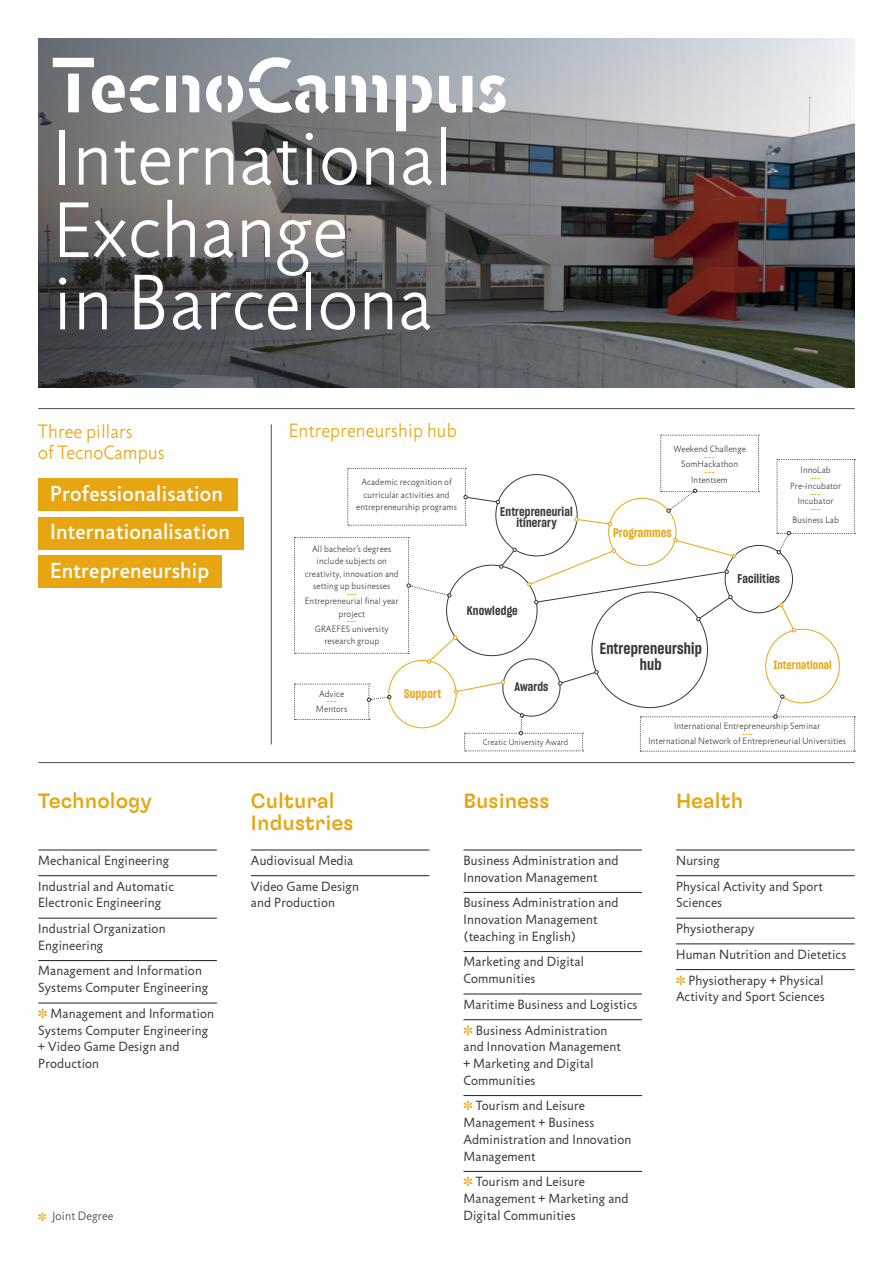
<style>
.page{position:relative;width:893px;height:1263px;background:#fff}
.page>*{position:absolute;margin:0;border:0;box-sizing:border-box;transform-origin:0 0}
.t1{font:300 79.2px/72.3px "Jigsaw";letter-spacing:.005em;color:#fff}
.t2{font:700 79.2px "Jigsaw Stencil";letter-spacing:.005em;color:#fff}
.t3{font:500 22.05px/38.2px "Jigsaw";letter-spacing:.01em;color:#fff}
.t4{font:500 20.7px/22.2px "Ygro Sans Beta";letter-spacing:.005em;color:#e7a512}
.t5{font:300 19.5px/21px "Jigsaw";letter-spacing:.01em;color:#e7a512}
.t6{font:15.6px/15.9px "Sharp Grotesk Sm Bold 15";letter-spacing:.015em;color:#383839;text-align:center}
.t7{font:13.5px/16.6px "Jigsaw";letter-spacing:.01em;color:#3e3e3f}
.t8{font:12.3px/11.4px "Sharp Grotesk Sm Bold 15";letter-spacing:.015em;color:#383839;text-align:center}
.t9{font:12.3px "Sharp Grotesk Sm Bold 15";letter-spacing:.01em;color:#e7a512}
.t10{font:300 12.3px "Jigsaw";letter-spacing:.015em;color:#3e3e3f}
.t11{font:11.55px "Sharp Grotesk Sm Bold 15";letter-spacing:.015em;color:#e7a512}
.t12{font:300 9.3px/12.3px "Jigsaw";letter-spacing:.015em;color:#3e3e3f;text-align:center}
.t13{font:500 9.3px "Jigsaw";color:#e7a512}
.t14{font:300 8.55px "Jigsaw";letter-spacing:.015em;color:#3e3e3f}
.s1{color:#e7a512}
</style>
<div class="page">
<svg style="left:38px;top:38px;width:817px;height:350px;background:#6e6d6f"></svg>
<div style="left:38px;top:478px;width:200px;height:33px;background:#e7a512"></div>
<div style="left:38px;top:517px;width:206px;height:33px;background:#e7a512"></div>
<div style="left:38px;top:555px;width:184px;height:33px;background:#e7a512"></div>
<hr style="left:38px;top:408px;width:817px;height:1px;background:#4b4c4d">
<hr style="left:38px;top:762px;width:817px;height:1px;background:#4b4c4d">
<hr style="left:271px;top:424px;width:1px;height:320px;background:#4b4c4d">
<div style="left:725px;top:545px;width:68px;height:68px;border:1px solid #383839;border-radius:50%"></div>
<svg style="left:527px;top:538px;width:209px;height:83px"></svg>
<svg style="left:779px;top:603px;width:17px;height:29px"></svg>
<svg style="left:558px;top:670px;width:41px;height:15px"></svg>
<svg style="left:454px;top:680px;width:51px;height:14px"></svg>
<svg style="left:294px;top:684px;width:97px;height:36px"></svg>
<svg style="left:464px;top:713px;width:120px;height:38px"></svg>
<svg style="left:640px;top:694px;width:215px;height:58px"></svg>
<svg style="left:294px;top:537px;width:163px;height:127px"></svg>
<svg style="left:660px;top:435px;width:99px;height:78px"></svg>
<svg style="left:776px;top:459px;width:79px;height:95px"></svg>
<svg style="left:499px;top:548px;width:18px;height:21px"></svg>
<svg style="left:574px;top:517px;width:38px;height:9px"></svg>
<svg style="left:347px;top:468px;width:153px;height:58px"></svg>
<hr style="left:38px;top:850px;width:179px;height:1px;background:#231f20">
<hr style="left:38px;top:875px;width:179px;height:1px;background:#231f20">
<hr style="left:38px;top:918px;width:179px;height:1px;background:#231f20">
<hr style="left:38px;top:960px;width:179px;height:1px;background:#231f20">
<hr style="left:38px;top:1003px;width:179px;height:1px;background:#231f20">
<hr style="left:251px;top:850px;width:178px;height:1px;background:#231f20">
<hr style="left:251px;top:875px;width:178px;height:1px;background:#231f20">
<hr style="left:463px;top:850px;width:179px;height:1px;background:#231f20">
<hr style="left:463px;top:892px;width:179px;height:1px;background:#231f20">
<hr style="left:463px;top:951px;width:179px;height:1px;background:#231f20">
<hr style="left:463px;top:994px;width:179px;height:1px;background:#231f20">
<hr style="left:463px;top:1019px;width:179px;height:1px;background:#231f20">
<hr style="left:463px;top:1095px;width:179px;height:1px;background:#231f20">
<hr style="left:463px;top:1171px;width:179px;height:1px;background:#231f20">
<hr style="left:676px;top:850px;width:179px;height:1px;background:#231f20">
<hr style="left:676px;top:875px;width:179px;height:1px;background:#231f20">
<hr style="left:676px;top:918px;width:179px;height:1px;background:#231f20">
<hr style="left:676px;top:943px;width:179px;height:1px;background:#231f20">
<hr style="left:676px;top:969px;width:179px;height:1px;background:#231f20">
<h1 class="t2" style="left:53px;top:38px;width:456px">TecnoCampus</h1>
<h1 class="t1" style="left:53px;top:125px;width:401px">International<br>Exchange<br>in Barcelona</h1>
<h3 class="t5" style="left:38px;top:422px;width:128px">Three pillars<br>of TecnoCampus</h3>
<h2 class="t3" style="left:50px;top:475px;width:181px">Professionalisation<br>Internationalisation<br>Entrepreneurship</h2>
<h3 class="t4" style="left:38px;top:789px;width:115px">Technology</h3>
<p class="t7" style="left:38px;top:848px;width:137px;line-height:25.7px">Mechanical Engineering<br>Industrial and Automatic</p>
<p class="t7" style="left:38px;top:890px;width:129px;line-height:25.7px">Electronic Engineering<br>Industrial Organization</p>
<p class="t7" style="left:38px;top:933px;width:165px;line-height:25.7px">Engineering<br>Management and Information</p>
<p class="t7" style="left:38px;top:975px;width:177px;line-height:25.7px">Systems Computer Engineering <span class="s1">✽</span> Management and Information</p>
<p class="t7" style="left:38px;top:1022px;width:171px">Systems Computer Engineering + Video Game Design and<br>Production</p>
<p class="t10" style="left:38px;top:1209px;width:76px"><span class="s1">✽</span> Joint Degree</p>
<h3 class="t5" style="left:289px;top:421px;width:170px">Entrepreneurship hub</h3>
<p class="t12" style="left:673px;top:443px;width:74px">Weekend Challenge</p>
<p class="t13" style="left:705px;top:451px;width:11px">---</p>
<p class="t12" style="left:681px;top:458px;width:58px">SomHackathon</p>
<p class="t13" style="left:705px;top:466px;width:11px">---</p>
<p class="t12" style="left:361px;top:476px;width:92px">Academic recognition of</p>
<p class="t12" style="left:691px;top:474px;width:38px">Intentsem</p>
<p class="t12" style="left:356px;top:489px;width:102px">curricular activities and entrepreneurship programs</p>
<p class="t8" style="left:500px;top:505px;width:74px">Entrepreneurial itinerary</p>
<p class="t9" style="left:613px;top:524px;width:60px">Programmes</p>
<p class="t12" style="left:801px;top:464px;width:32px">InnoLab</p>
<p class="t13" style="left:811px;top:473px;width:11px">---</p>
<p class="t12" style="left:790px;top:480px;width:52px">Pre-incubator</p>
<p class="t13" style="left:811px;top:488px;width:11px">---</p>
<p class="t12" style="left:798px;top:495px;width:37px">Incubator</p>
<p class="t13" style="left:811px;top:503px;width:11px">---</p>
<p class="t12" style="left:792px;top:514px;width:48px">Business Lab</p>
<p class="t12" style="left:305px;top:543px;width:96px">All bachelor’s degrees include subjects on creativity, innovation and setting up businesses</p>
<p class="t13" style="left:347px;top:588px;width:11px">---</p>
<p class="t12" style="left:305px;top:595px;width:95px">Entrepreneurial final year project</p>
<p class="t13" style="left:347px;top:616px;width:11px">---</p>
<p class="t12" style="left:315px;top:623px;width:75px">GRAEFES university research group</p>
<p class="t12" style="left:319px;top:688px;width:27px">Advice</p>
<p class="t13" style="left:327px;top:696px;width:11px">---</p>
<p class="t12" style="left:316px;top:703px;width:33px">Mentors</p>
<h3 class="t4" style="left:251px;top:789px;width:104px">Cultural<br>Industries</h3>
<p class="t7" style="left:251px;top:848px;width:110px;line-height:25.7px">Audiovisual Media<br>Video Game Design</p>
<p class="t7" style="left:251px;top:895px;width:86px">and Production</p>
<p class="t9" style="left:404px;top:685px;width:38px">Support</p>
<p class="t8" style="left:467px;top:604px;width:53px">Knowledge</p>
<p class="t8" style="left:514px;top:680px;width:35px">Awards</p>
<p class="t6" style="left:600px;top:640px;width:104px">Entrepreneurship hub</p>
<p class="t8" style="left:738px;top:573px;width:44px">Facilities</p>
<p class="t11" style="left:773px;top:657px;width:60px">International</p>
<p class="t12" style="left:674px;top:720px;width:148px">International Entrepreneurship Seminar</p>
<p class="t13" style="left:742px;top:728px;width:11px">---</p>
<p class="t14" style="left:483px;top:738px;width:87px">Creatic University Award</p>
<p class="t12" style="left:648px;top:735px;width:199px">International Network of Entrepreneurial Universities</p>
<h3 class="t4" style="left:463px;top:789px;width:87px">Business</h3>
<p class="t7" style="left:463px;top:852px;width:156px">Business Administration and<br>Innovation Management</p>
<p class="t7" style="left:463px;top:895px;width:156px">Business Administration and<br>Innovation Management (teaching in English)</p>
<p class="t7" style="left:463px;top:954px;width:122px">Marketing and Digital<br>Communities</p>
<p class="t7" style="left:463px;top:992px;width:175px;line-height:25.7px">Maritime Business and Logistics <span class="s1">✽</span> Business Administration</p>
<p class="t7" style="left:463px;top:1039px;width:159px">and Innovation Management + Marketing and Digital<br>Communities</p>
<p class="t7" style="left:463px;top:1098px;width:169px"><span class="s1">✽</span> Tourism and Leisure<br>Management + Business<br>Administration and Innovation<br>Management</p>
<p class="t7" style="left:463px;top:1174px;width:167px"><span class="s1">✽</span> Tourism and Leisure<br>Management + Marketing and<br>Digital Communities</p>
<h3 class="t4" style="left:676px;top:789px;width:69px">Health</h3>
<p class="t7" style="left:676px;top:848px;width:148px;line-height:25.7px">Nursing<br>Physical Activity and Sport</p>
<p class="t7" style="left:676px;top:890px;width:172px;line-height:25.7px">Sciences<br>Physiotherapy<br>Human Nutrition and Dietetics <span class="s1">✽</span> Physiotherapy + Physical</p>
<p class="t7" style="left:676px;top:989px;width:150px">Activity and Sport Sciences</p>
</div>
